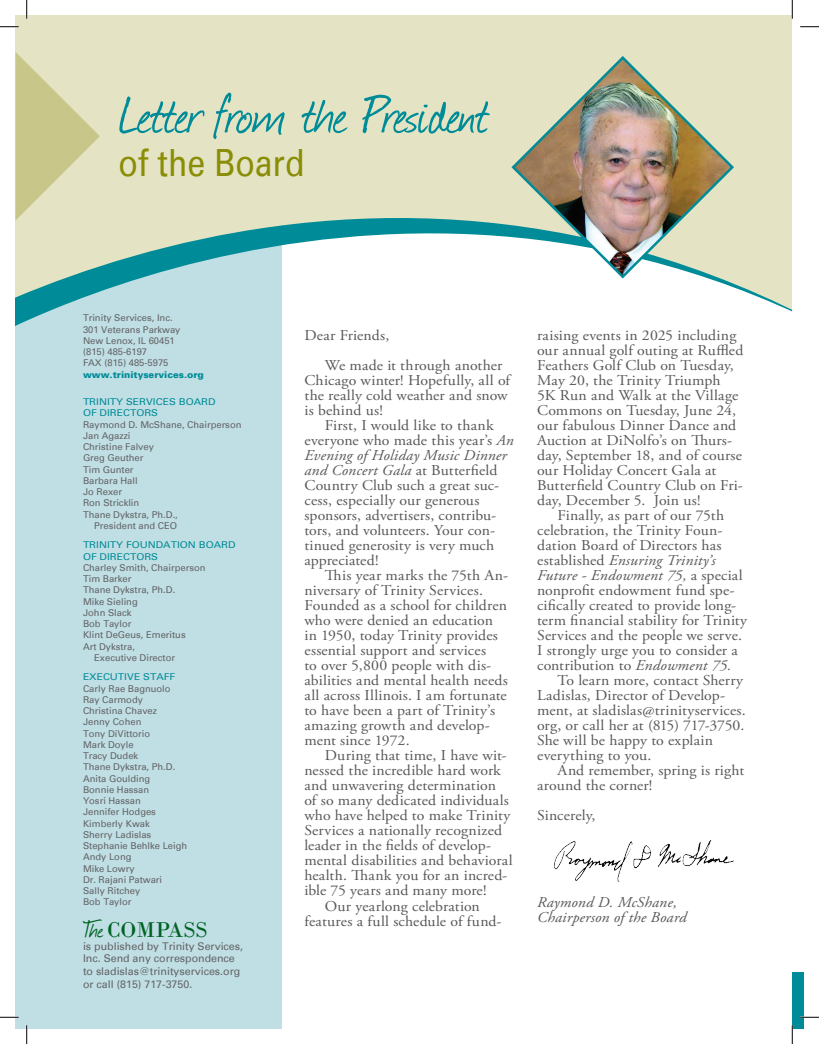
<style>
.page{position:relative;width:819px;height:1044px;background:#fff}
.page>*{position:absolute;margin:0;border:0;box-sizing:border-box;transform-origin:0 0}
.t1{font:62.5px "Journal";letter-spacing:-.035em;color:#008b98}
.t2{font:37.5px "Univers";color:#8a8d06;scale:.85 1}
.t3{font:22.5px "Bodoni";color:#006224}
.t4{font:15px/15px "Adobe Garamond Pro";letter-spacing:.01em;color:#57585a;scale:1.05 1}
.t5{font:italic 15px/15px "Adobe Garamond Pro";letter-spacing:.01em;color:#57585a;scale:1.05 1}
.t6{font:10.62px/12.8px "Univers";color:#636366}
.t7{font:9.38px/11.2px "Univers";color:#636366}
.t8{font:9.38px/11.2px "Univers";color:#008b98;scale:1.1 1}
.t9{font:900 9.38px "Univers 75";color:#008b98}
.s1{font-family:"Journal";font-size:26.25px}
.s2{font-style:italic}
</style>
<div class="page">
<div style="left:792px;top:972px;width:11px;height:56px;background:#008b98"></div>
<div style="left:15px;top:181px;width:267px;height:847px;background:#c0dfe4"></div>
<svg style="left:15px;top:15px;width:777px;height:311px;fill:#e4e4c4"></svg>
<svg style="left:15px;top:52px;width:85px;height:169px;background:#d6d5a6"></svg>
<img style="left:509px;top:54px;width:226px;height:226px">
<img style="left:554px;top:840px;width:179px;height:42px">
<svg style="left:0;top:26px;width:19px;height:1px"></svg>
<svg style="left:800px;top:26px;width:18px;height:1px"></svg>
<svg style="left:0;top:1016px;width:19px;height:1px"></svg>
<svg style="left:800px;top:1016px;width:18px;height:1px"></svg>
<svg style="left:26px;top:0;width:1px;height:19px"></svg>
<svg style="left:26px;top:1025px;width:1px;height:18px"></svg>
<svg style="left:791px;top:0;width:1px;height:19px"></svg>
<svg style="left:791px;top:1025px;width:1px;height:18px"></svg>
<h1 class="t1" style="left:118px;top:72px;width:372px">Letter from the President</h1>
<h2 class="t2" style="left:118px;top:141px;width:220px">of the Board</h2>
<p class="t7" style="left:83px;top:312px;width:99px">Trinity Services, Inc.<br>301 Veterans Parkway<br>New Lenox, IL 60451 (815) 485-6197<br>FAX (815) 485-5975</p>
<p class="t9" style="left:83px;top:368px;width:122px">www.trinityservices.org</p>
<p class="t8" style="left:83px;top:396px;width:122px">TRINITY SERVICES BOARD<br>OF DIRECTORS</p>
<p class="t7" style="left:83px;top:419px;width:160px">Raymond D. McShane, Chairperson</p>
<p class="t7" style="left:83px;top:430px;width:49px">Jan Agazzi</p>
<p class="t7" style="left:83px;top:441px;width:72px">Christine Falvey</p>
<p class="t7" style="left:83px;top:452px;width:62px">Greg Geuther</p>
<p class="t7" style="left:83px;top:464px;width:52px">Tim Gunter</p>
<p class="t7" style="left:83px;top:475px;width:56px">Barbara Hall</p>
<p class="t7" style="left:83px;top:486px;width:41px">Jo Rexer</p>
<p class="t7" style="left:83px;top:497px;width:58px">Ron Stricklin</p>
<p class="t7" style="left:83px;top:509px;width:96px">Thane Dykstra, Ph.D.,</p>
<p class="t7" style="left:94px;top:520px;width:84px">President and CEO</p>
<p class="t8" style="left:83px;top:539px;width:140px">TRINITY FOUNDATION BOARD<br>OF DIRECTORS</p>
<p class="t7" style="left:83px;top:562px;width:124px">Charley Smith, Chairperson</p>
<p class="t7" style="left:83px;top:573px;width:50px">Tim Barker</p>
<p class="t7" style="left:83px;top:584px;width:94px">Thane Dykstra, Ph.D.</p>
<p class="t7" style="left:83px;top:596px;width:56px">Mike Sieling</p>
<p class="t7" style="left:83px;top:607px;width:50px">John Slack</p>
<p class="t7" style="left:83px;top:618px;width:50px">Bob Taylor</p>
<p class="t7" style="left:83px;top:629px;width:104px">Klint DeGeus, Emeritus</p>
<p class="t7" style="left:83px;top:641px;width:54px">Art Dykstra,</p>
<p class="t7" style="left:94px;top:652px;width:82px">Executive Director</p>
<p class="t8" style="left:83px;top:671px;width:85px">EXECUTIVE STAFF</p>
<p class="t7" style="left:83px;top:682px;width:106px">Carly Rae Bagnuolo<br>Ray Carmody<br>Christina Chavez<br>Jenny Cohen<br>Tony DiVittorio<br>Mark Doyle<br>Tracy Dudek<br>Thane Dykstra, Ph.D.<br>Anita Goulding<br>Bonnie Hassan<br>Yosri Hassan<br>Jennifer Hodges<br>Kimberly Kwak<br>Sherry Ladislas<br>Stephanie Behlke Leigh<br>Andy Long<br>Mike Lowry<br>Dr. Rajani Patwari<br>Sally Ritchey<br>Bob Taylor</p>
<h3 class="t3" style="left:83px;top:916px;width:126px"><span class="s1">The</span> COMPASS</h3>
<p class="t6" style="left:83px;top:939px;width:162px">is published by Trinity Services,<br>Inc. Send any correspondence to sladislas@trinityservices.org or call (815) 717-3750.</p>
<p class="t4" style="left:325px;top:321px;width:170px;line-height:30px;text-indent:-20px">Dear Friends,<br>We made it through another</p>
<p class="t4" style="left:304px;top:373px;width:197px">Chicago winter! Hopefully, all of the really cold weather and snow is behind us!</p>
<p class="t4" style="left:304px;top:418px;width:201px;text-indent:20px">First, I would like to thank everyone who made this year’s <span class="s2">An<br>Evening of Holiday Music Dinner and Concert Gala</span> at Butterfield<br>Country Club such a great suc&shy;cess, especially our generous sponsors, advertisers, contribu&shy;tors, and volunteers. Your con&shy;tinued generosity is very much appreciated!</p>
<p class="t4" style="left:304px;top:568px;width:195px;text-indent:20px">This year marks the 75th An&shy;niversary of Trinity Services.<br>Founded as a school for children who were denied an education in 1950, today Trinity provides essential support and services<br>to over 5,800 people with dis&shy;abilities and mental health needs all across Illinois. I am fortunate to have been a part of Trinity’s amazing growth and develop&shy;ment since 1972.</p>
<p class="t4" style="left:325px;top:748px;width:174px">During that time, I have wit-</p>
<p class="t4" style="left:304px;top:763px;width:189px">nessed the incredible hard work</p>
<p class="t4" style="left:304px;top:778px;width:184px">and unwavering determination</p>
<p class="t4" style="left:304px;top:793px;width:196px">of so many dedicated individuals</p>
<p class="t4" style="left:304px;top:808px;width:198px">who have helped to make Trinity</p>
<p class="t4" style="left:304px;top:823px;width:190px">Services a nationally recognized</p>
<p class="t4" style="left:304px;top:838px;width:179px">leader in the fields of develop-</p>
<p class="t4" style="left:304px;top:853px;width:200px">mental disabilities and behavioral</p>
<p class="t4" style="left:304px;top:868px;width:195px">health. Thank you for an incred-</p>
<p class="t4" style="left:304px;top:883px;width:175px">ible 75 years and many more!</p>
<p class="t4" style="left:325px;top:898px;width:149px">Our yearlong celebration</p>
<p class="t4" style="left:304px;top:913px;width:189px">features a full schedule of fund-</p>
<p class="t4" style="left:537px;top:328px;width:198px">raising events in 2025 including our annual golf outing at Ruffled<br>Feathers Golf Club on Tuesday,<br>May 20, the Trinity Triumph<br>5K Run and Walk at the Village<br>Commons on Tuesday, June 24, our fabulous Dinner Dance and<br>Auction at DiNolfo’s on Thurs&shy;day, September 18, and of course our Holiday Concert Gala at<br>Butterfield Country Club on Fri&shy;day, December 5. Join us!</p>
<p class="t4" style="left:537px;top:508px;width:201px;text-indent:20px">Finally, as part of our 75th celebration, the Trinity Foun&shy;dation Board of Directors has established <span class="s2">Ensuring Trinity’s<br>Future - Endowment 75,</span> a special nonprofit endowment fund spe&shy;cifically created to provide long&shy;term financial stability for Trinity<br>Services and the people we serve.<br>I strongly urge you to consider a contribution to <span class="s2">Endowment 75.</span></p>
<p class="t4" style="left:537px;top:673px;width:200px;text-indent:20px">To learn more, contact Sherry<br>Ladislas, Director of Develop&shy;ment, at sladislas@trinityservices. org, or call her at (815) 717-3750.<br>She will be happy to explain everything to you.</p>
<p class="t4" style="left:537px;top:763px;width:199px;text-indent:20px">And remember, spring is right around the corner!</p>
<p class="t4" style="left:537px;top:808px;width:57px">Sincerely,</p>
<p class="t5" style="left:537px;top:894px;width:144px">Raymond D. McShane,<br>Chairperson of the Board</p>
</div>
